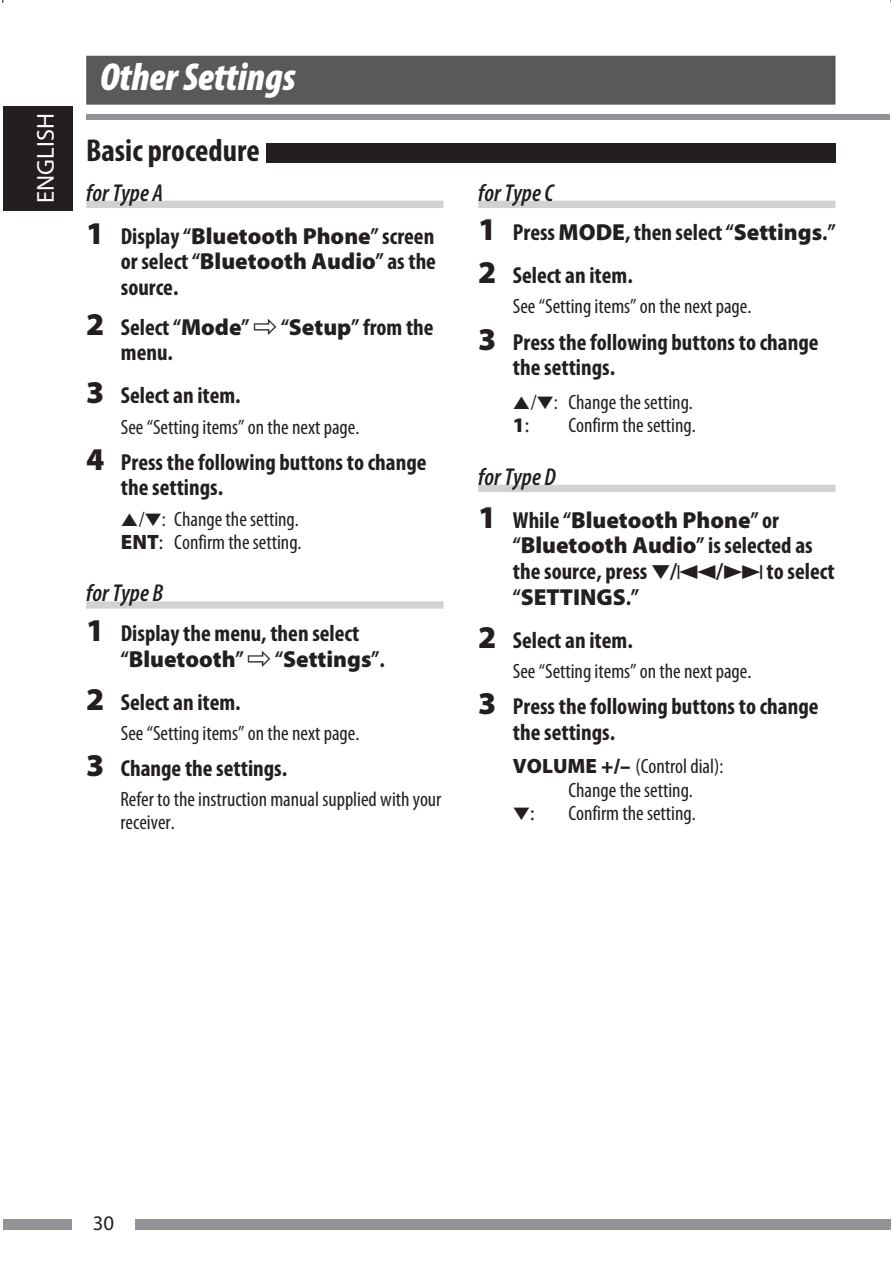
<style>
.page{position:relative;width:893px;height:1263px;background:#fff}
.page>*{position:absolute;margin:0;border:0;box-sizing:border-box;transform-origin:0 0}
.t1{font:italic 900 condensed 39.15px "Myriad Pro";color:#fff}
.t2{font:700 condensed 31.8px "Myriad Pro";color:#231f20}
.t3{font:italic 600 condensed 24.45px "Myriad Pro";color:#231f20}
.t4{font:24.45px "Myriad Pro";color:#fff}
.t5{font:700 condensed 23.25px/25.7px "Myriad Pro";color:#231f20}
.t6{font:condensed 20.85px/23.2px "Myriad Pro";color:#231f20}
.t7{font:20.85px "Myriad Pro";color:#231f20}
.t8{font:20.85px "Audio Font";color:#231f20}
.s1{font-weight:900;font-stretch:normal;font-size:31.8px}
.s2{font-weight:900;font-stretch:normal}
.s3{font-family:"Audio Font";font-weight:400;font-stretch:normal}
.s4{font-family:"Audio Font";font-stretch:normal}
.s5{font-stretch:normal}
.s6{font-family:"Myriad Pro"}
</style>
<div class="page">
<div style="left:3px;top:106px;width:69px;height:104px;background:#231f20"></div>
<div style="left:86px;top:114px;width:804px;height:6px;background:#929497"></div>
<div style="left:86px;top:56px;width:749px;height:49px;background:#58595b"></div>
<div style="left:86px;top:201px;width:357px;height:7px;background:#d1d2d4"></div>
<div style="left:86px;top:601px;width:357px;height:8px;background:#d1d2d4"></div>
<div style="left:478px;top:201px;width:357px;height:7px;background:#d1d2d4"></div>
<div style="left:478px;top:485px;width:357px;height:7px;background:#d1d2d4"></div>
<div style="left:266px;top:143px;width:569px;height:20px;background:#231f20"></div>
<svg style="left:3px;top:1219px;width:887px;height:11px;background:#999b9e"></svg>
<p class="t4" style="left:36px;top:203px;width:91px;rotate:-90deg">ENGLISH</p>
<h1 class="t1" style="left:100px;top:63px;width:197px">Other Settings</h1>
<h2 class="t2" style="left:86px;top:139px;width:175px">Basic procedure</h2>
<p class="t3" style="left:86px;top:178px;width:78px">for Type A</p>
<p class="t5" style="left:121px;top:225px;width:317px;text-align:justify;text-indent:-35px"><span class="s1">1</span> Display “<span class="s2">Bluetooth Phone</span>” screen or select “<span class="s2">Bluetooth Audio</span>” as the source.</p>
<p class="t5" style="left:121px;top:316px;width:314px;text-indent:-35px"><span class="s1">2</span> Select “<span class="s2">Mode</span>” <span class="s3">]</span> “<span class="s2">Setup</span>” from the menu.</p>
<p class="t5" style="left:86px;top:385px;width:156px"><span class="s1">3</span> Select an item.</p>
<p class="t6" style="left:121px;top:417px;width:240px">See “Setting items” on the next page.</p>
<p class="t5" style="left:121px;top:451px;width:307px;text-indent:-35px"><span class="s1">4</span> Press the following buttons to change the settings.</p>
<p class="t6" style="left:121px;top:509px;width:182px"><span class="s4">5</span>/<span class="s4">∞</span>: Change the setting.<br><span class="s2">ENT</span><span class="s5">:</span> Confirm the setting.</p>
<p class="t3" style="left:86px;top:579px;width:79px">for Type B</p>
<p class="t5" style="left:121px;top:622px;width:265px;text-indent:-35px"><span class="s1">1</span> Display the menu, then select “<span class="s2">Bluetooth</span>” <span class="s3">]</span> “<span class="s2">Settings</span>”.</p>
<p class="t5" style="left:86px;top:691px;width:156px"><span class="s1">2</span> Select an item.</p>
<p class="t6" style="left:121px;top:723px;width:240px">See “Setting items” on the next page.</p>
<p class="t5" style="left:86px;top:757px;width:202px"><span class="s1">3</span> Change the settings.</p>
<p class="t6" style="left:120px;top:789px;width:322px">Refer to the instruction manual supplied with your receiver.</p>
<p class="t3" style="left:478px;top:178px;width:77px">for Type C</p>
<p class="t5" style="left:478px;top:213px;width:359px;line-height:43px"><span class="s1">1</span> Press <span class="s2">MODE</span>, then select “<span class="s2">Settings</span>.”<br><span class="s1">2</span> Select an item.</p>
<p class="t6" style="left:513px;top:297px;width:240px">See “Setting items” on the next page.</p>
<p class="t5" style="left:513px;top:331px;width:307px;text-indent:-35px"><span class="s1">3</span> Press the following buttons to change the settings.</p>
<p class="t6" style="left:513px;top:392px;width:182px"><span class="s4">5</span>/<span class="s4">∞</span>: Change the setting.<br><span class="s2">1</span><span class="s5">:</span></p>
<p class="t6" style="left:568px;top:415px;width:129px">Confirm the setting.</p>
<p class="t3" style="left:478px;top:462px;width:79px">for Type D</p>
<p class="t5" style="left:513px;top:509px;width:323px;text-indent:-35px"><span class="s1">1</span> While “<span class="s2">Bluetooth Phone</span>” or “<span class="s2">Bluetooth Audio</span>” is selected as the source, press <span class="s3">∞</span>/<span class="s3">4</span>/<span class="s3">¢</span> to select “<span class="s2">SETTINGS</span>.”</p>
<p class="t5" style="left:478px;top:629px;width:156px"><span class="s1">2</span> Select an item.</p>
<p class="t6" style="left:513px;top:661px;width:240px">See “Setting items” on the next page.</p>
<p class="t5" style="left:513px;top:695px;width:307px;text-indent:-35px"><span class="s1">3</span> Press the following buttons to change the settings.</p>
<p class="t6" style="left:568px;top:757px;width:157px;text-indent:-55px"><span class="s2">VOLUME +/–</span> (Control dial):<br>Change the setting.</p>
<p class="t8" style="left:513px;top:801px;width:23px">∞<span class="s6">:</span></p>
<p class="t6" style="left:568px;top:803px;width:129px">Confirm the setting.</p>
<p class="t7" style="left:93px;top:1214px;width:23px">30</p>
</div>
